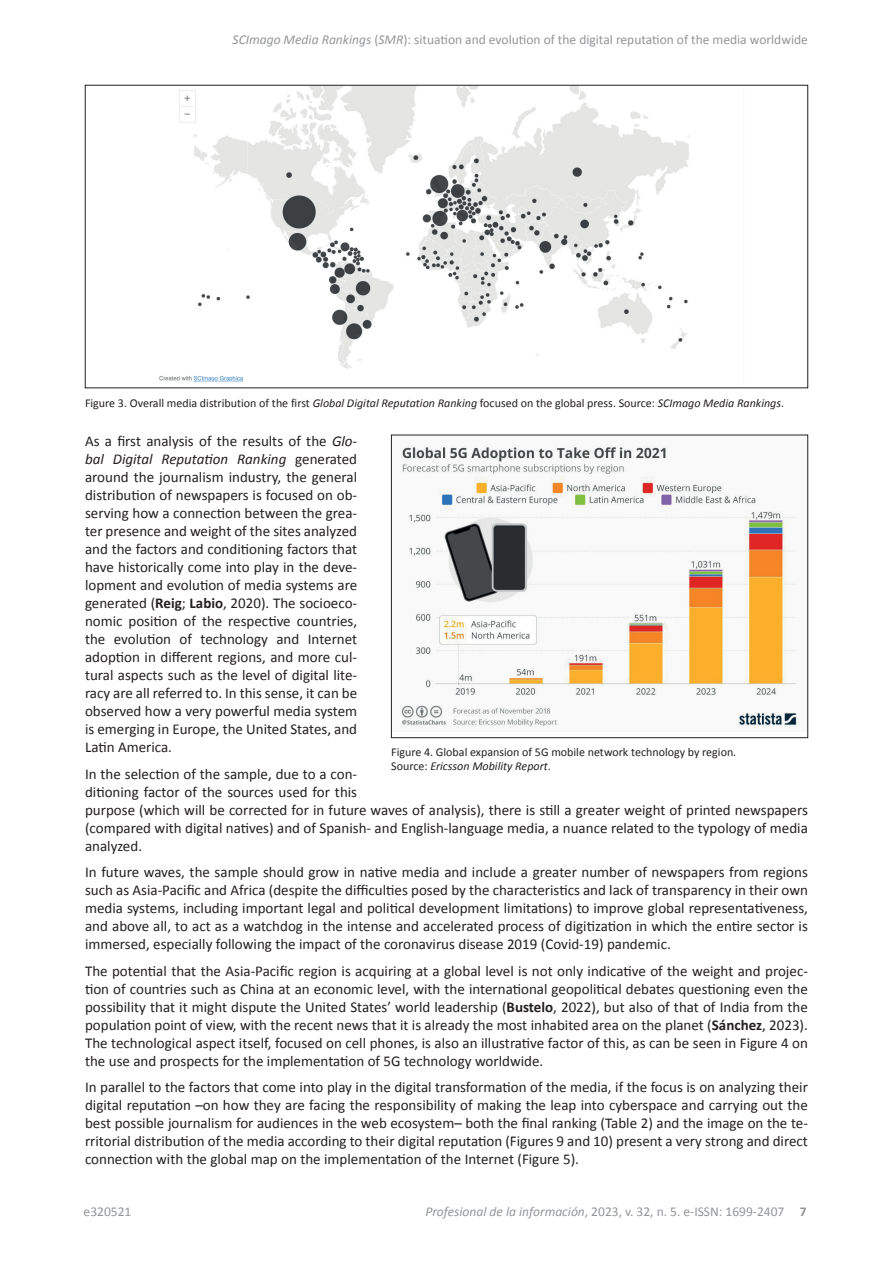
<style>
.page{position:relative;width:893px;height:1263px;background:#fff}
.page>*{position:absolute;margin:0;border:0;box-sizing:border-box;transform-origin:0 0}
.t1{font:15px/18px "Calibri";color:#231f20;text-align:justify}
.t2{font:13.5px "Calibri";color:#939598}
.t3{font:12px/14.4px "Calibri";color:#231f20}
.s1{font-style:italic}
.s2{font-weight:700}
</style>
<div class="page">
<img style="left:159px;top:87px;width:530px;height:295px">
<img style="left:401px;top:445px;width:399px;height:282px">
<div style="left:391px;top:435px;width:417px;height:303px;border:1px solid #231f20"></div>
<p class="t2" style="left:233px;top:31px;width:577px"><span class="s1">SCImago Media Rankings</span> (<span class="s1">SMR</span>): situation and evolution of the digital reputation of the media worldwide</p>
<p class="t3" style="left:85px;top:395px;width:701px">Figure 3. Overall media distribution of the first <span class="s1">Global Digital Reputation Ranking</span> focused on the global press. Source: <span class="s1">SCImago Media Rankings</span>.</p>
<p class="t1" style="left:85px;top:431px;width:274px">As a first analysis of the results of the <span class="s1">Glo&shy;bal Digital Reputation Ranking</span> generated around the journalism industry, the general distribution of newspapers is focused on ob&shy;serving how a connection between the grea&shy;ter presence and weight of the sites analyzed and the factors and conditioning factors that have historically come into play in the deve&shy;lopment and evolution of media systems are generated (<span class="s2">Reig</span>; <span class="s2">Labio</span>, 2020). The socioeco&shy;nomic position of the respective countries, the evolution of technology and Internet adoption in different regions, and more cul&shy;tural aspects such as the level of digital lite&shy;racy are all referred to. In this sense, it can be observed how a very powerful media system is emerging in Europe, the United States, and Latin America.</p>
<p class="t1" style="left:85px;top:764px;width:724px;text-align:left">In the selection of the sample, due to a con-<br>ditioning factor of the sources used for this<br>purpose (which will be corrected for in future waves of analysis), there is still a greater weight of printed newspapers (compared with digital natives) and of Spanish- and English-language media, a nuance related to the typology of media analyzed.</p>
<p class="t1" style="left:85px;top:862px;width:724px">In future waves, the sample should grow in native media and include a greater number of newspapers from regions such as Asia-Pacific and Africa (despite the difficulties posed by the characteristics and lack of transparency in their own media systems, including important legal and political development limitations) to improve global representativeness, and above all, to act as a watchdog in the intense and accelerated process of digitization in which the entire sector is immersed, especially following the impact of the coronavirus disease 2019 (Covid-19) pandemic.</p>
<p class="t1" style="left:85px;top:961px;width:724px">The potential that the Asia-Pacific region is acquiring at a global level is not only indicative of the weight and projec&shy;tion of countries such as China at an economic level, with the international geopolitical debates questioning even the possibility that it might dispute the United States’ world leadership (<span class="s2">Bustelo</span>, 2022), but also of that of India from the population point of view, with the recent news that it is already the most inhabited area on the planet (<span class="s2">Sánchez</span>, 2023).<br>The technological aspect itself, focused on cell phones, is also an illustrative factor of this, as can be seen in Figure 4 on the use and prospects for the implementation of 5G technology worldwide.</p>
<p class="t1" style="left:85px;top:1077px;width:724px">In parallel to the factors that come into play in the digital transformation of the media, if the focus is on analyzing their digital reputation –on how they are facing the responsibility of making the leap into cyberspace and carrying out the best possible journalism for audiences in the web ecosystem– both the final ranking (Table 2) and the image on the te&shy;rritorial distribution of the media according to their digital reputation (Figures 9 and 10) present a very strong and direct connection with the global map on the implementation of the Internet (Figure 5).</p>
<p class="t3" style="left:391px;top:744px;width:347px">Figure 4. Global expansion of 5G mobile network technology by region.<br>Source: <span class="s1">Ericsson Mobility Report</span>.</p>
<p class="t2" style="left:84px;top:1203px;width:49px">e320521</p>
<p class="t2" style="left:425px;top:1203px;width:383px"><span class="s1">Profesional de la información</span>, 2023, v. 32, n. 5. e-ISSN: 1699-2407 <span class="s2">7</span></p>
</div>
